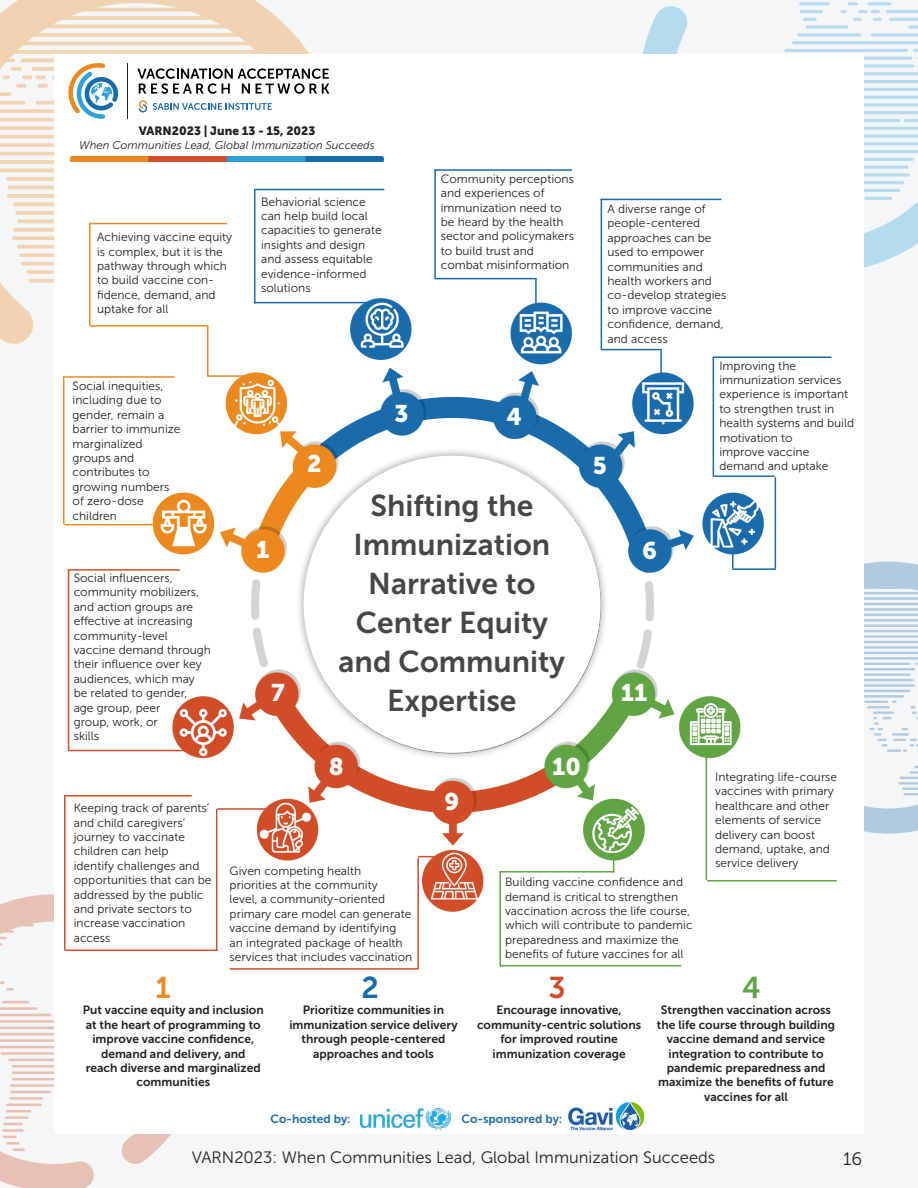
<style>
.page{position:relative;width:918px;height:1188px;background:#f4f6f7}
.page>*{position:absolute;margin:0;border:0;box-sizing:border-box;transform-origin:0 0}
.t1{font:30px "Museo Sans 700";color:#464646}
.t2{font:30px "Museo Sans 700";color:#ec8922}
.t3{font:30px "Museo Sans 700";color:#196bac}
.t4{font:30px "Museo Sans 700";color:#d04d27}
.t5{font:30px "Museo Sans 700";color:#60a443}
.t6{font:24px "Museo Sans 900";color:#fff}
.t7{font:18px "Museo Sans 300";color:#231f20}
.t8{font:16.5px "Museo Sans 300";color:#231f20}
.t9{font:12px/14.4px "Museo Sans 300";color:#231f20}
.t10{font:12px/14.4px "Museo Sans 700";color:#231f20;text-align:center}
.t11{font:12px "Museo Sans 700";color:#196bac}
.t12{font:12px "Museo Sans 900";color:#231f20}
.t13{font:italic 11.25px "Museo Sans 300";color:#231f20}
</style>
<div class="page">
<svg style="left:864px;top:562px;width:54px;height:272px"></svg>
<svg style="left:0;top:0;width:310px;height:344px"></svg>
<svg style="left:0;top:894px;width:171px;height:294px"></svg>
<svg style="left:642px;top:2px;width:276px;height:266px"></svg>
<div style="left:54px;top:54px;width:810px;height:1080px;background:#fff"></div>
<img style="left:90px;top:215px;width:687px;height:708px">
<div style="left:295px;top:447px;width:314px;height:314px;background:#231f20;opacity:.43"></div>
<div style="left:304px;top:456px;width:297px;height:297px;background:#fff;border-radius:50%"></div>
<svg style="left:68px;top:63px;width:51px;height:56px"></svg>
<svg style="left:137px;top:68px;width:192px;height:26px"></svg>
<svg style="left:153px;top:103px;width:119px;height:7px"></svg>
<svg style="left:139px;top:100px;width:8px;height:12px"></svg>
<hr style="left:127px;top:63px;width:1px;height:55px;background:#272223">
<hr style="left:65px;top:524px;width:91px;height:1px;background:#ec8922">
<hr style="left:63px;top:378px;width:2px;height:146px;background:#ec8922">
<hr style="left:63px;top:376px;width:112px;height:2px;background:#ec8922">
<hr style="left:207px;top:327px;width:1px;height:49px;background:#ec8922">
<hr style="left:207px;top:375px;width:49px;height:2px;background:#ec8922">
<hr style="left:90px;top:325px;width:118px;height:2px;background:#ec8922">
<hr style="left:89px;top:223px;width:1px;height:102px;background:#ec8922">
<hr style="left:89px;top:223px;width:138px;height:1px;background:#ec8922">
<hr style="left:254px;top:302px;width:119px;height:1px;background:#196bac">
<hr style="left:254px;top:189px;width:1px;height:114px;background:#196bac">
<hr style="left:255px;top:189px;width:129px;height:1px;background:#196bac">
<hr style="left:434px;top:278px;width:103px;height:1px;background:#196bac">
<hr style="left:434px;top:169px;width:2px;height:109px;background:#196bac">
<hr style="left:434px;top:169px;width:138px;height:2px;background:#196bac">
<hr style="left:535px;top:279px;width:2px;height:24px;background:#196bac">
<hr style="left:660px;top:350px;width:2px;height:25px;background:#196bac">
<hr style="left:601px;top:349px;width:61px;height:1px;background:#196bac">
<hr style="left:601px;top:199px;width:1px;height:150px;background:#196bac">
<hr style="left:601px;top:199px;width:121px;height:1px;background:#196bac">
<svg style="left:732px;top:550px;width:2px;height:18px"></svg>
<hr style="left:732px;top:568px;width:44px;height:2px;background:#196bac">
<hr style="left:775px;top:477px;width:1px;height:91px;background:#196bac">
<hr style="left:713px;top:476px;width:62px;height:1px;background:#196bac">
<hr style="left:713px;top:357px;width:1px;height:119px;background:#196bac">
<hr style="left:713px;top:356px;width:118px;height:2px;background:#196bac">
<hr style="left:68px;top:750px;width:119px;height:1px;background:#d04d27">
<hr style="left:68px;top:570px;width:1px;height:181px;background:#d04d27">
<hr style="left:68px;top:569px;width:112px;height:2px;background:#d04d27">
<hr style="left:216px;top:809px;width:1px;height:142px;background:#d04d27">
<hr style="left:217px;top:808px;width:54px;height:2px;background:#d04d27">
<hr style="left:66px;top:950px;width:152px;height:1px;background:#d04d27">
<hr style="left:64px;top:795px;width:2px;height:156px;background:#d04d27">
<hr style="left:65px;top:795px;width:127px;height:2px;background:#d04d27">
<svg style="left:418px;top:856px;width:25px;height:1px"></svg>
<hr style="left:417px;top:858px;width:2px;height:111px;background:#d04d27">
<hr style="left:230px;top:968px;width:188px;height:2px;background:#d04d27">
<hr style="left:706px;top:751px;width:1px;height:129px;background:#60a443">
<hr style="left:707px;top:880px;width:130px;height:2px;background:#60a443">
<svg style="left:613px;top:853px;width:1px;height:18px"></svg>
<hr style="left:500px;top:871px;width:114px;height:2px;background:#60a443">
<hr style="left:500px;top:872px;width:1px;height:95px;background:#60a443">
<hr style="left:500px;top:965px;width:181px;height:1px;background:#60a443">
<img style="left:69px;top:157px;width:315px;height:5px">
<img style="left:568px;top:1101px;width:77px;height:30px">
<img style="left:360px;top:1108px;width:90px;height:22px">
<p class="t12" style="left:139px;top:124px;width:178px">VARN2023 | June 13 - 15, 2023</p>
<p class="t13" style="left:79px;top:139px;width:297px">When Communities Lead, Global Immunization Succeeds</p>
<p class="t9" style="left:97px;top:230px;width:137px">Achieving vaccine equity is complex, but it is the pathway through which</p>
<p class="t9" style="left:97px;top:273px;width:120px">to build vaccine con&shy;fidence, demand, and uptake for all</p>
<p class="t9" style="left:261px;top:194px;width:122px">Behaviorial science can help build local capacities to generate insights and design and assess equitable evidence-informed solutions</p>
<p class="t9" style="left:441px;top:172px;width:135px">Community perceptions and experiences of immunization need to be heard by the health sector and policymakers to build trust and combat misinformation</p>
<p class="t9" style="left:73px;top:379px;width:109px">Social inequities, including due to gender, remain a barrier to immunize marginalized groups and contributes to growing numbers of zero-dose children</p>
<p class="t9" style="left:74px;top:571px;width:139px">Social influencers, community mobilizers, and action groups are effective at increasing community-level vaccine demand through their influence over key audiences, which may be related to gender,</p>
<p class="t9" style="left:74px;top:700px;width:88px">age group, peer</p>
<p class="t9" style="left:74px;top:715px;width:86px">group, work, or</p>
<p class="t9" style="left:74px;top:729px;width:27px">skills</p>
<p class="t6" style="left:256px;top:536px;width:15px">1</p>
<p class="t6" style="left:271px;top:679px;width:15px">7</p>
<p class="t6" style="left:307px;top:450px;width:16px">2</p>
<p class="t6" style="left:395px;top:400px;width:16px">3</p>
<p class="t6" style="left:507px;top:403px;width:17px">4</p>
<p class="t1" style="left:370px;top:489px;width:164px">Shifting the</p>
<p class="t1" style="left:354px;top:528px;width:198px">Immunization</p>
<p class="t1" style="left:368px;top:567px;width:169px">Narrative to</p>
<p class="t1" style="left:356px;top:606px;width:194px">Center Equity</p>
<p class="t1" style="left:339px;top:645px;width:228px">and Community</p>
<p class="t1" style="left:387px;top:684px;width:131px">Expertise</p>
<p class="t9" style="left:608px;top:202px;width:121px">A diverse range of people-centered approaches can be used to empower communities and health workers and co-develop strategies to improve vaccine confidence, demand, and access</p>
<p class="t9" style="left:719px;top:358px;width:78px">Improving the</p>
<p class="t9" style="left:719px;top:373px;width:136px">immunization services experience is important to strengthen trust in health systems and build motivation to</p>
<p class="t9" style="left:719px;top:445px;width:91px">improve vaccine</p>
<p class="t9" style="left:719px;top:459px;width:110px">demand and uptake</p>
<p class="t6" style="left:593px;top:452px;width:16px">5</p>
<p class="t6" style="left:642px;top:537px;width:16px">6</p>
<p class="t6" style="left:621px;top:679px;width:28px">11</p>
<p class="t9" style="left:74px;top:801px;width:139px">Keeping track of parents’ and child caregivers’ journey to vaccinate children can help identify challenges and opportunities that can be addressed by the public and private sectors to increase vaccination access</p>
<p class="t6" style="left:329px;top:753px;width:16px">8</p>
<p class="t9" style="left:230px;top:863px;width:184px">Given competing health<br>priorities at the community<br>level, a community-oriented primary care model can generate vaccine demand by identifying an integrated package of health services that includes vaccination</p>
<p class="t6" style="left:444px;top:788px;width:16px">9</p>
<p class="t2" style="left:155px;top:970px;width:17px">1</p>
<p class="t10" style="left:83px;top:1003px;width:183px">Put vaccine equity and inclusion at the heart of programming to improve vaccine confidence, demand and delivery, and<br>reach diverse and marginalized communities</p>
<p class="t3" style="left:362px;top:970px;width:19px">2</p>
<p class="t10" style="left:289px;top:1003px;width:170px">Prioritize communities in immunization service delivery through people-centered approaches and tools</p>
<p class="t6" style="left:552px;top:753px;width:30px">10</p>
<p class="t9" style="left:505px;top:875px;width:189px">Building vaccine confidence and demand is critical to strengthen vaccination across the life course, which will contribute to pandemic preparedness and maximize the benefits of future vaccines for all</p>
<p class="t9" style="left:715px;top:770px;width:124px">Integrating life-course vaccines with primary healthcare and other elements of service delivery can boost demand, uptake, and service delivery</p>
<p class="t4" style="left:549px;top:970px;width:19px">3</p>
<p class="t10" style="left:477px;top:1003px;width:166px">Encourage innovative, community-centric solutions for improved routine immunization coverage</p>
<p class="t5" style="left:742px;top:970px;width:20px">4</p>
<p class="t10" style="left:657px;top:1003px;width:180px">Strengthen vaccination across the life course through building vaccine demand and service integration to contribute to pandemic preparedness and maximize the benefits of future vaccines for all</p>
<p class="t11" style="left:270px;top:1112px;width:82px">Co-hosted by:</p>
<p class="t11" style="left:462px;top:1112px;width:102px">Co-sponsored by:</p>
<h3 class="t8" style="left:192px;top:1149px;width:525px">VARN2023: When Communities Lead, Global Immunization Succeeds</h3>
<h3 class="t7" style="left:843px;top:1149px;width:21px">16</h3>
</div>
